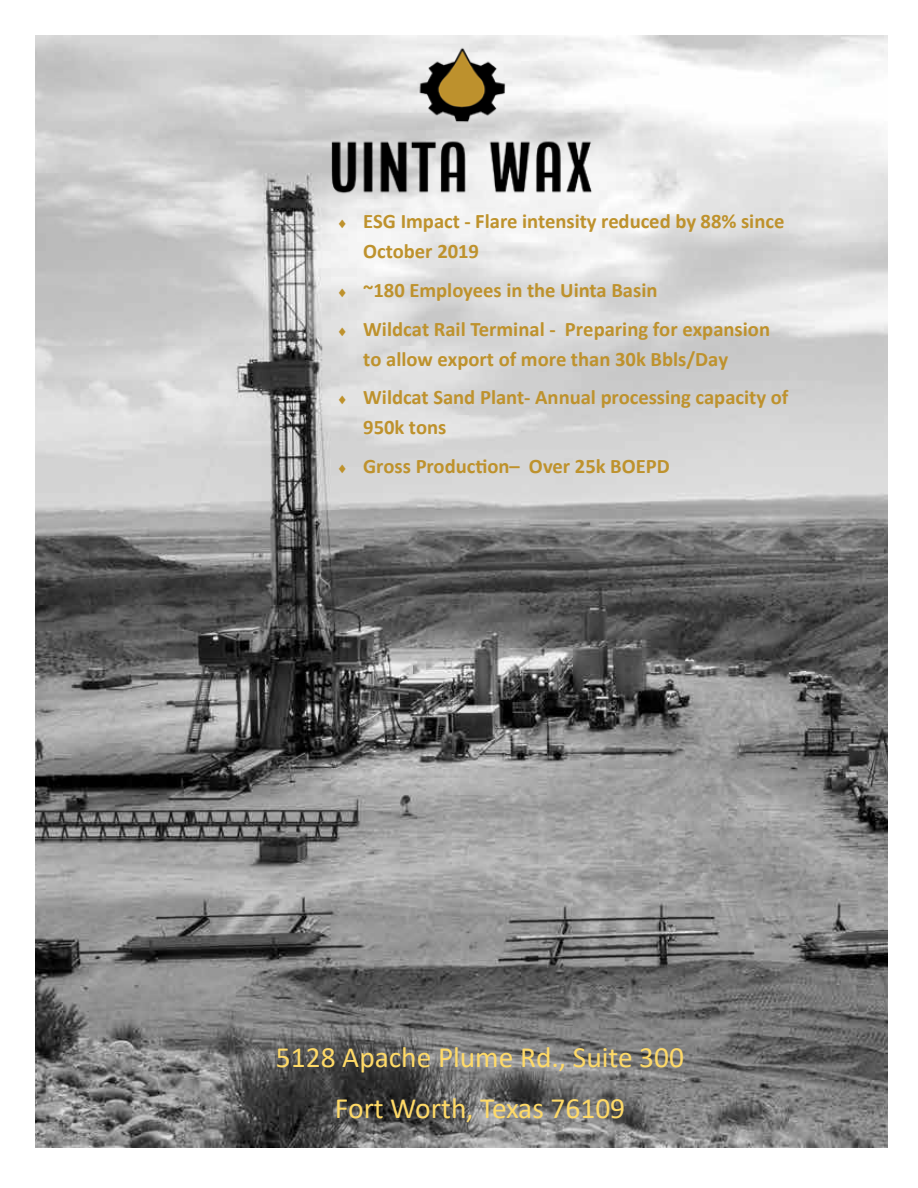
<style>
.page{position:relative;width:918px;height:1188px;background:#fff}
.page>*{position:absolute;margin:0;border:0;box-sizing:border-box;transform-origin:0 0}
.t1{font:29.55px "Calibri";color:#ffda67}
.t2{font:29.4px "Calibri";color:#ffda67}
.t3{font:700 20.7px/30px "Calibri";color:#be922d}
</style>
<div class="page">
<img style="left:36px;top:35px;width:852px;height:1113px">
<img style="left:319px;top:38px;width:284px;height:164px">
<p class="t3" style="left:363px;top:206px;width:423px;text-indent:-26px">◻ ESG Impact - Flare intensity reduced by 88% since<br>October 2019</p>
<p class="t3" style="left:337px;top:275px;width:322px">◻ ~180 Employees in the Uinta Basin</p>
<p class="t3" style="left:363px;top:313px;width:408px;text-indent:-26px">◻ Wildcat Rail Terminal - Preparing for expansion to allow export of more than 30k Bbls/Day</p>
<p class="t3" style="left:363px;top:382px;width:427px;text-indent:-26px">◻ Wildcat Sand Plant- Annual processing capacity of<br>950k tons</p>
<p class="t3" style="left:337px;top:451px;width:334px">◻ Gross Production– Over 25k BOEPD</p>
<h2 class="t2" style="left:276px;top:1037px;width:410px">5128 Apache Plume Rd., Suite 300</h2>
<h1 class="t1" style="left:335px;top:1088px;width:292px">Fort Worth, Texas 76109</h1>
</div>
